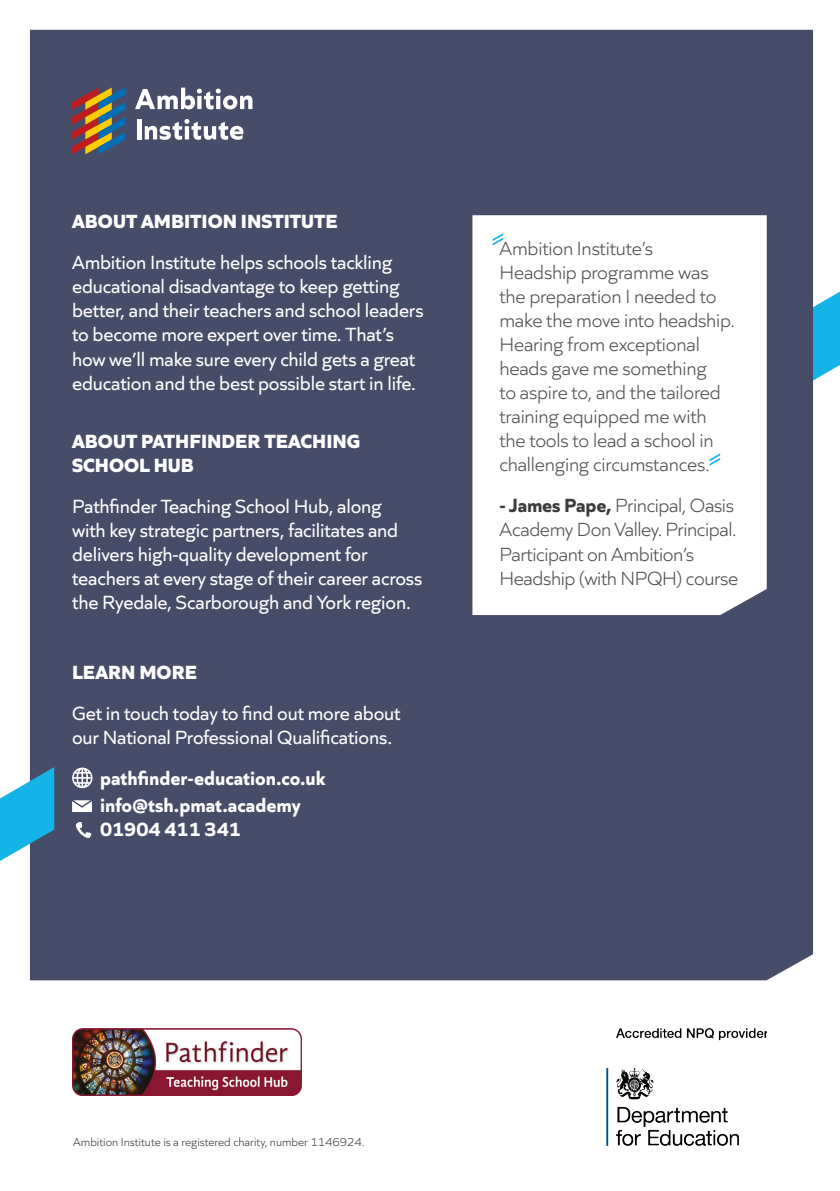
<style>
.page{position:relative;width:840px;height:1191px;background:#fff}
.page>*{position:absolute;margin:0;border:0;box-sizing:border-box;transform-origin:0 0}
.t1{font:20px/24px "Quiet Sans";letter-spacing:-.01em;color:#fff}
.t2{font:300 20px/24px "Quiet Sans";letter-spacing:-.01em;color:#50504f}
.t3{font:800 20px/24px "Quiet Sans";color:#fff}
.t4{font:700 20px/26.8px "Quiet Sans";color:#fff}
.t5{font:300 12px "Quiet Sans";color:#3c3c3b}
.s1{font-weight:700;color:#3c3c3b}
</style>
<div class="page">
<svg style="left:812px;top:291px;width:27px;height:114px"></svg>
<div style="left:30px;top:30px;width:782px;height:950px;background:#474c68"></div>
<svg style="left:472px;top:215px;width:294px;height:400px"></svg>
<svg style="left:492px;top:233px;width:11px;height:12px"></svg>
<svg style="left:709px;top:453px;width:10px;height:13px"></svg>
<img style="left:606px;top:1028px;width:160px;height:117px">
<hr style="left:137px;top:119px;width:4px;height:21px;background:#fff">
<svg style="left:135px;top:88px;width:117px;height:21px"></svg>
<svg style="left:145px;top:119px;width:98px;height:21px"></svg>
<svg style="left:72px;top:87px;width:53px;height:67px;background:#786552"></svg>
<svg style="left:0;top:767px;width:54px;height:94px"></svg>
<img style="left:72px;top:1028px;width:230px;height:67px">
<svg style="left:72px;top:767px;width:20px;height:21px"></svg>
<svg style="left:72px;top:800px;width:20px;height:12px"></svg>
<svg style="left:76px;top:822px;width:15px;height:16px"></svg>
<p class="t3" style="left:72px;top:208px;width:267px">ABOUT AMBITION INSTITUTE</p>
<p class="t1" style="left:72px;top:249px;width:353px">Ambition Institute helps schools tackling educational disadvantage to keep getting better, and their teachers and school leaders to become more expert over time. That’s how we’ll make sure every child gets a great education and the best possible start in life.</p>
<p class="t3" style="left:72px;top:427px;width:289px">ABOUT PATHFINDER TEACHING<br>SCHOOL HUB</p>
<p class="t1" style="left:72px;top:492px;width:351px">Pathfinder Teaching School Hub, along<br>with key strategic partners, facilitates and delivers high-quality development for teachers at every stage of their career across the Ryedale, Scarborough and York region.</p>
<p class="t3" style="left:72px;top:657px;width:126px">LEARN MORE</p>
<p class="t1" style="left:72px;top:699px;width:330px">Get in touch today to find out more about our National Professional Qualifications.</p>
<p class="t4" style="left:100px;top:763px;width:226px">pathfinder-education.co.uk info@tsh.pmat.academy</p>
<p class="t4" style="left:100px;top:814px;width:142px">01904 411 341</p>
<p class="t2" style="left:499px;top:235px;width:237px">Ambition Institute’s<br>Headship programme was the preparation I needed to make the move into headship.<br>Hearing from exceptional heads gave me something<br>to aspire to, and the tailored training equipped me with the tools to lead a school in challenging circumstances.</p>
<p class="t2" style="left:499px;top:492px;width:240px"><span class="s1">- James Pape,</span> Principal, Oasis<br>Academy Don Valley. Principal.<br>Participant on Ambition’s<br>Headship (with NPQH) course</p>
<p class="t5" style="left:73px;top:1133px;width:292px">Ambition Institute is a registered charity, number 1146924.</p>
</div>
